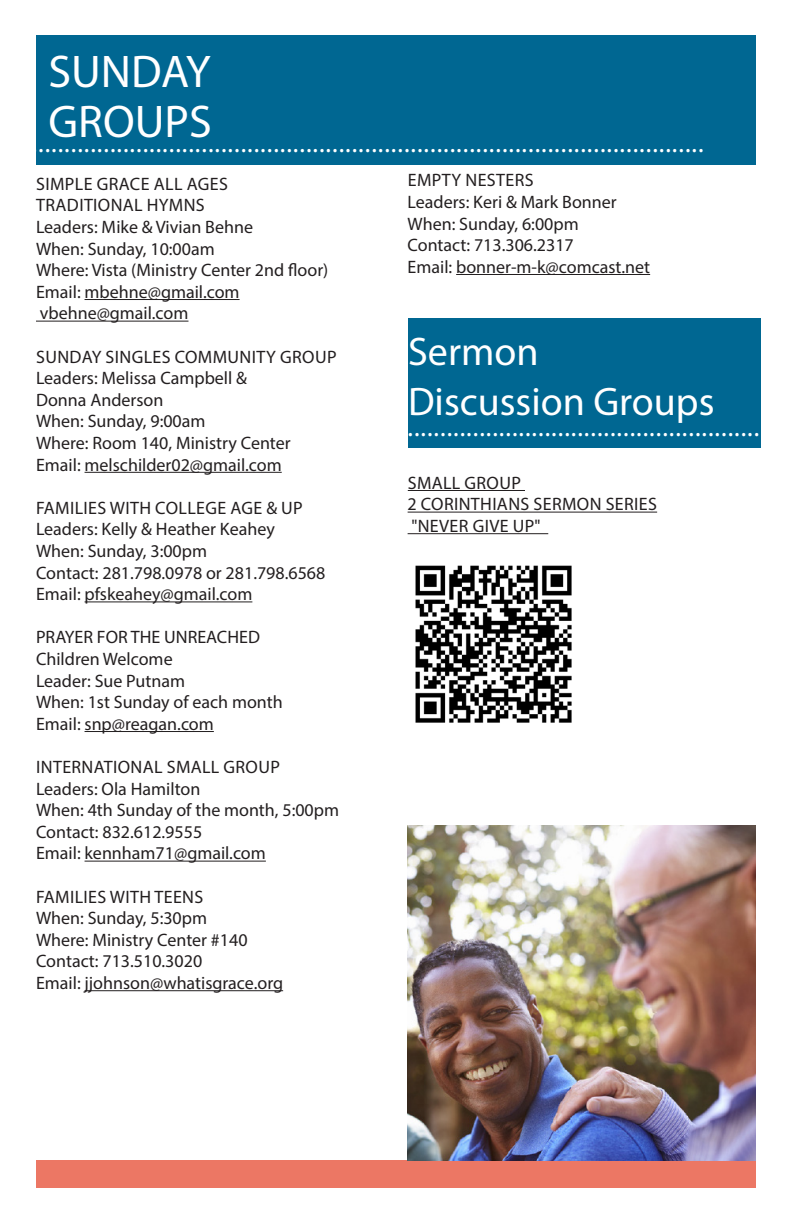
<style>
.page{position:relative;width:792px;height:1224px;background:#fff}
.page>*{position:absolute;margin:0;border:0;box-sizing:border-box;transform-origin:0 0}
.t1{font:46px "Myriad Pro";color:#fff}
.t2{font:40px "Myriad Pro";color:#fff}
.t3{font:27px "Myriad Pro";color:#fff}
.t4{font:18px/21.6px "Myriad Pro";color:#231f20}
.t5{font:18px "Myriad Pro";letter-spacing:.02em;color:#231f20}
</style>
<div class="page">
<div style="left:36px;top:35px;width:720px;height:130px;background:#006792"></div>
<hr style="left:85px;top:299px;width:155px;height:1px;background:#231f20">
<hr style="left:36px;top:321px;width:152px;height:1px;background:#231f20">
<hr style="left:85px;top:472px;width:197px;height:1px;background:#231f20">
<hr style="left:85px;top:601px;width:167px;height:1px;background:#231f20">
<hr style="left:85px;top:731px;width:129px;height:1px;background:#231f20">
<hr style="left:85px;top:861px;width:181px;height:1px;background:#231f20">
<hr style="left:85px;top:990px;width:198px;height:1px;background:#231f20">
<div style="left:36px;top:1161px;width:720px;height:27px;background:#ec7764"></div>
<hr style="left:456px;top:274px;width:194px;height:1px;background:#231f20">
<hr style="left:408px;top:490px;width:117px;height:1px;background:#231f20">
<hr style="left:408px;top:512px;width:249px;height:1px;background:#231f20">
<hr style="left:408px;top:533px;width:140px;height:1px;background:#231f20">
<img style="left:415px;top:565px;width:157px;height:158px">
<img style="left:408px;top:826px;width:348px;height:335px">
<div style="left:408px;top:318px;width:353px;height:130px;background:#006792"></div>
<p class="t1" style="left:48px;top:43px;width:164px">SUNDAY</p>
<p class="t1" style="left:48px;top:93px;width:165px">GROUPS</p>
<p class="t5" style="left:36px;top:173px;width:193px">SIMPLE GRACE ALL AGES</p>
<p class="t5" style="left:36px;top:194px;width:170px">TRADITIONAL HYMNS</p>
<p class="t4" style="left:36px;top:216px;width:219px">Leaders: Mike &amp; Vivian Behne</p>
<p class="t4" style="left:36px;top:237px;width:180px">When: Sunday, 10:00am</p>
<p class="t4" style="left:36px;top:259px;width:294px">Where: Vista (Ministry Center 2nd floor)</p>
<p class="t4" style="left:36px;top:281px;width:205px">Email: mbehne@gmail.com vbehne@gmail.com</p>
<p class="t5" style="left:36px;top:345px;width:302px">SUNDAY SINGLES COMMUNITY GROUP</p>
<p class="t4" style="left:36px;top:367px;width:213px">Leaders: Melissa Campbell &amp;</p>
<p class="t4" style="left:36px;top:389px;width:129px">Donna Anderson</p>
<p class="t4" style="left:36px;top:410px;width:171px">When: Sunday, 9:00am</p>
<p class="t4" style="left:36px;top:432px;width:256px">Where: Room 140, Ministry Center</p>
<p class="t4" style="left:36px;top:453px;width:247px">Email: melschilder02@gmail.com</p>
<p class="t5" style="left:36px;top:497px;width:268px">FAMILIES WITH COLLEGE AGE &amp; UP</p>
<p class="t4" style="left:36px;top:518px;width:240px">Leaders: Kelly &amp; Heather Keahey</p>
<p class="t4" style="left:36px;top:540px;width:173px">When: Sunday, 3:00pm</p>
<p class="t4" style="left:36px;top:561px;width:291px">Contact: 281.798.0978 or 281.798.6568</p>
<p class="t4" style="left:36px;top:583px;width:218px">Email: pfskeahey@gmail.com</p>
<p class="t4" style="left:36px;top:626px;width:225px">PRAYER FOR THE UNREACHED</p>
<p class="t4" style="left:36px;top:648px;width:138px">Children Welcome</p>
<p class="t4" style="left:36px;top:669px;width:151px">Leader: Sue Putnam</p>
<p class="t4" style="left:36px;top:691px;width:248px">When: 1st Sunday of each month</p>
<p class="t4" style="left:36px;top:713px;width:179px">Email: snp@reagan.com</p>
<p class="t5" style="left:36px;top:756px;width:245px">INTERNATIONAL SMALL GROUP</p>
<p class="t4" style="left:36px;top:777px;width:166px">Leaders: Ola Hamilton</p>
<p class="t4" style="left:36px;top:799px;width:305px">When: 4th Sunday of the month, 5:00pm</p>
<p class="t4" style="left:36px;top:821px;width:168px">Contact: 832.612.9555</p>
<p class="t4" style="left:36px;top:842px;width:231px">Email: kennham71@gmail.com</p>
<p class="t4" style="left:36px;top:885px;width:173px">FAMILIES WITH TEENS<br>When: Sunday, 5:30pm</p>
<p class="t4" style="left:36px;top:929px;width:213px">Where: Ministry Center #140<br>Contact: 713.510.3020</p>
<p class="t4" style="left:36px;top:972px;width:249px">Email: jjohnson@whatisgrace.org</p>
<p class="t3" style="left:32px;top:127px;width:674px">.......................................................................................................</p>
<p class="t5" style="left:408px;top:169px;width:127px">EMPTY NESTERS</p>
<p class="t4" style="left:408px;top:191px;width:211px">Leaders: Keri &amp; Mark Bonner</p>
<p class="t4" style="left:408px;top:212px;width:173px">When: Sunday, 6:00pm</p>
<p class="t4" style="left:408px;top:234px;width:168px">Contact: 713.306.2317</p>
<p class="t4" style="left:408px;top:256px;width:244px">Email: bonner-m-k@comcast.net</p>
<p class="t2" style="left:408px;top:326px;width:132px">Sermon</p>
<p class="t2" style="left:408px;top:376px;width:308px">Discussion Groups</p>
<p class="t3" style="left:408px;top:410px;width:386px">...........................................................</p>
<p class="t5" style="left:408px;top:472px;width:115px">SMALL GROUP</p>
<p class="t5" style="left:408px;top:493px;width:251px">2 CORINTHIANS SERMON SERIES</p>
<p class="t5" style="left:411px;top:515px;width:131px">"NEVER GIVE UP"</p>
</div>
